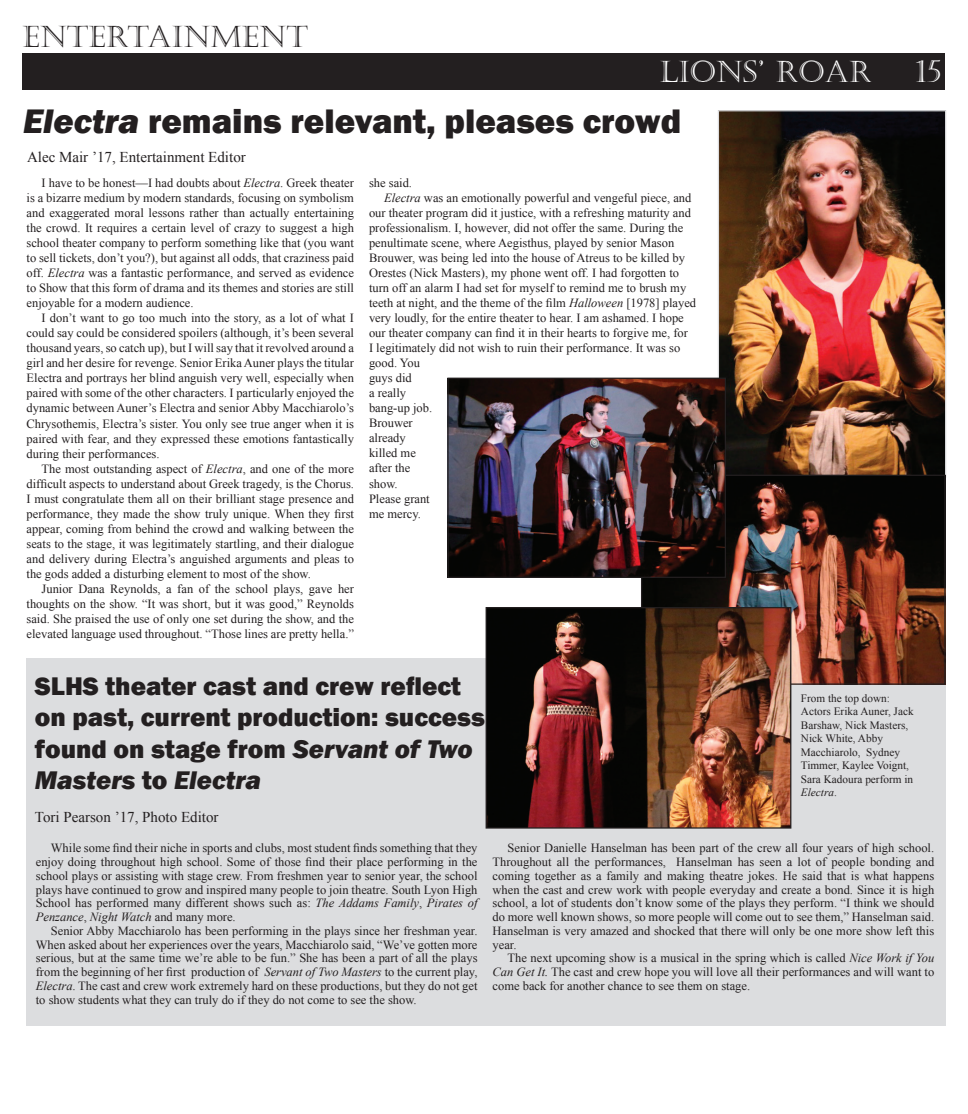
<style>
.page{position:relative;width:968px;height:1114px;background:#fff}
.page>*{position:absolute;margin:0;border:0;box-sizing:border-box;transform-origin:0 0}
.t1{font:800 35px "Franklin Gothic";color:#231f20}
.t2{font:30px "Castellar";color:#231f20}
.t3{font:30px "Castellar";color:#fff}
.t4{font:800 26.25px/31.5px "Franklin Gothic";color:#231f20}
.t5{font:15px "Times New Roman";color:#231f20}
.t6{font:12.5px/15px "Times New Roman";color:#231f20;text-align:justify}
.t7{font:11.25px/13.5px "Times New Roman";color:#231f20}
.s1{font-style:italic}
</style>
<div class="page">
<div style="left:27px;top:658px;width:918px;height:367px;background:#dcdddf"></div>
<div style="left:22px;top:53px;width:923px;height:36px;background:#231f20"></div>
<img style="left:719px;top:112px;width:225px;height:363px">
<div style="left:717px;top:110px;width:229px;height:368px;border:1px solid #dcdddf"></div>
<img style="left:643px;top:477px;width:300px;height:206px">
<img style="left:487px;top:609px;width:302px;height:217px">
<div style="left:485px;top:607px;width:306px;height:221px;border:1px solid #231f20"></div>
<img style="left:449px;top:380px;width:275px;height:196px">
<div style="left:447px;top:378px;width:279px;height:200px;border:1px solid #231f20"></div>
<h2 class="t2" style="left:22px;top:19px;width:287px">ENTERTAINMENT</h2>
<h2 class="t3" style="left:659px;top:55px;width:214px">LIONS’ ROAR</h2>
<h2 class="t3" style="left:915px;top:55px;width:27px">15</h2>
<h1 class="t1" style="left:23px;top:99px;width:659px"><span class="s1">Electra</span> remains relevant, pleases crowd</h1>
<p class="t5" style="left:27px;top:147px;width:220px">Alec Mair ’17, Entertainment Editor</p>
<p class="t6" style="left:27px;top:176px;width:329px;text-indent:15px">I have to be honest—I had doubts about <span class="s1">Electra</span>. Greek theater is a bizarre medium by modern standards, focusing on symbolism and exaggerated moral lessons rather than actually entertaining the crowd. It requires a certain level of crazy to suggest a high school theater company to perform something like that (you want to sell tickets, don’t you?), but against all odds, that craziness paid off. <span class="s1">Electra</span> was a fantastic performance, and served as evidence to Show that this form of drama and its themes and stories are still enjoyable for a modern audience.</p>
<p class="t6" style="left:27px;top:311px;width:329px;text-indent:15px">I don’t want to go too much into the story, as a lot of what I could say could be considered spoilers (although, it’s been several thousand years, so catch up), but I will say that it revolved around a girl and her desire for revenge. Senior Erika Auner plays the titular Electra and portrays her blind anguish very well, especially when paired with some of the other characters. I particularly enjoyed the dynamic between Auner’s Electra and senior Abby Macchiarolo’s Chrysothemis, Electra’s sister. You only see true anger when it is paired with fear, and they expressed these emotions fantastically during their performances.</p>
<p class="t6" style="left:27px;top:461px;width:329px;text-indent:15px">The most outstanding aspect of <span class="s1">Electra</span>, and one of the more difficult aspects to understand about Greek tragedy, is the Chorus.<br>I must congratulate them all on their brilliant stage presence and performance, they made the show truly unique. When they first appear, coming from behind the crowd and walking between the seats to the stage, it was legitimately startling, and their dialogue and delivery during Electra’s anguished arguments and pleas to the gods added a disturbing element to most of the show.</p>
<p class="t6" style="left:27px;top:581px;width:329px;text-indent:15px">Junior Dana Reynolds, a fan of the school plays, gave her thoughts on the show. “It was short, but it was good,” Reynolds said. She praised the use of only one set during the show, and the elevated language used throughout. “Those lines are pretty hella.”</p>
<p class="t6" style="left:369px;top:176px;width:45px">she said.</p>
<p class="t6" style="left:384px;top:191px;width:309px"><span class="s1">Electra</span> was an emotionally powerful and vengeful piece, and</p>
<p class="t6" style="left:369px;top:206px;width:323px">our theater program did it justice, with a refreshing maturity and</p>
<p class="t6" style="left:369px;top:221px;width:316px">professionalism. I, however, did not offer the same. During the</p>
<p class="t6" style="left:369px;top:236px;width:307px">penultimate scene, where Aegisthus, played by senior Mason</p>
<p class="t6" style="left:369px;top:251px;width:317px">Brouwer, was being led into the house of Atreus to be killed by</p>
<p class="t6" style="left:369px;top:266px;width:311px">Orestes (Nick Masters), my phone went off. I had forgotten to</p>
<p class="t6" style="left:369px;top:281px;width:319px">turn off an alarm I had set for myself to remind me to brush my</p>
<p class="t6" style="left:369px;top:296px;width:329px">teeth at night, and the theme of the film <span class="s1">Halloween</span> [1978] played</p>
<p class="t6" style="left:369px;top:311px;width:316px">very loudly, for the entire theater to hear. I am ashamed. I hope</p>
<p class="t6" style="left:369px;top:326px;width:320px">our theater company can find it in their hearts to forgive me, for</p>
<p class="t6" style="left:369px;top:341px;width:313px">I legitimately did not wish to ruin their performance. It was so</p>
<p class="t6" style="left:369px;top:356px;width:53px">good. You</p>
<p class="t6" style="left:369px;top:371px;width:44px">guys did</p>
<p class="t6" style="left:369px;top:386px;width:39px">a really</p>
<p class="t6" style="left:369px;top:401px;width:65px">bang-up job.</p>
<p class="t6" style="left:369px;top:416px;width:45px">Brouwer</p>
<p class="t6" style="left:369px;top:431px;width:38px">already</p>
<p class="t6" style="left:369px;top:446px;width:48px">killed me</p>
<p class="t6" style="left:369px;top:461px;width:43px">after the</p>
<p class="t6" style="left:369px;top:476px;width:30px">show.</p>
<p class="t6" style="left:369px;top:491px;width:62px">Please grant</p>
<p class="t6" style="left:369px;top:506px;width:53px">me mercy.</p>
<h3 class="t4" style="left:35px;top:670px;width:451px">SLHS theater cast and crew reflect on past, current production: success found on stage from <span class="s1">Servant of Two<br>Masters</span> to <span class="s1">Electra</span></h3>
<p class="t5" style="left:35px;top:806px;width:185px">Tori Pearson ’17, Photo Editor</p>
<p class="t7" style="left:801px;top:691px;width:114px">From the top down:<br>Actors Erika Auner, Jack<br>Barshaw, Nick Masters,<br>Nick White, Abby<br>Macchiarolo, Sydney<br>Timmer, Kaylee Voignt,<br>Sara Kadoura perform in<br><span class="s1">Electra</span>.</p>
<p class="t6" style="left:36px;top:841px;width:443px;line-height:13.8px;text-indent:15px">While some find their niche in sports and clubs, most student finds something that they enjoy doing throughout high school. Some of those find their place performing in the school plays or assisting with stage crew. From freshmen year to senior year, the school plays have continued to grow and inspired many people to join theatre. South Lyon High School has performed many different shows such as: <span class="s1">The Addams Family</span>, <span class="s1">Pirates of Penzance</span>, <span class="s1">Night Watch</span> and many more.</p>
<p class="t6" style="left:36px;top:923px;width:443px;line-height:13.8px;text-indent:15px">Senior Abby Macchiarolo has been performing in the plays since her freshman year.<br>When asked about her experiences over the years, Macchiarolo said, “We’ve gotten more serious, but at the same time we’re able to be fun.” She has been a part of all the plays from the beginning of her first production of <span class="s1">Servant of Two Masters</span> to the current play, <span class="s1">Electra</span>. The cast and crew work extremely hard on these productions, but they do not get to show students what they can truly do if they do not come to see the show.</p>
<p class="t6" style="left:492px;top:841px;width:443px;line-height:13.8px;text-indent:15px">Senior Danielle Hanselman has been part of the crew all four years of high school.<br>Throughout all the performances, Hanselman has seen a lot of people bonding and coming together as a family and making theatre jokes. He said that is what happens when the cast and crew work with people everyday and create a bond. Since it is high school, a lot of students don’t know some of the plays they perform. “I think we should do more well known shows, so more people will come out to see them,” Hanselman said.<br>Hanselman is very amazed and shocked that there will only be one more show left this year.</p>
<p class="t6" style="left:492px;top:951px;width:443px;line-height:13.8px;text-indent:15px">The next upcoming show is a musical in the spring which is called <span class="s1">Nice Work if You Can Get It.</span> The cast and crew hope you will love all their performances and will want to come back for another chance to see them on stage.</p>
</div>
